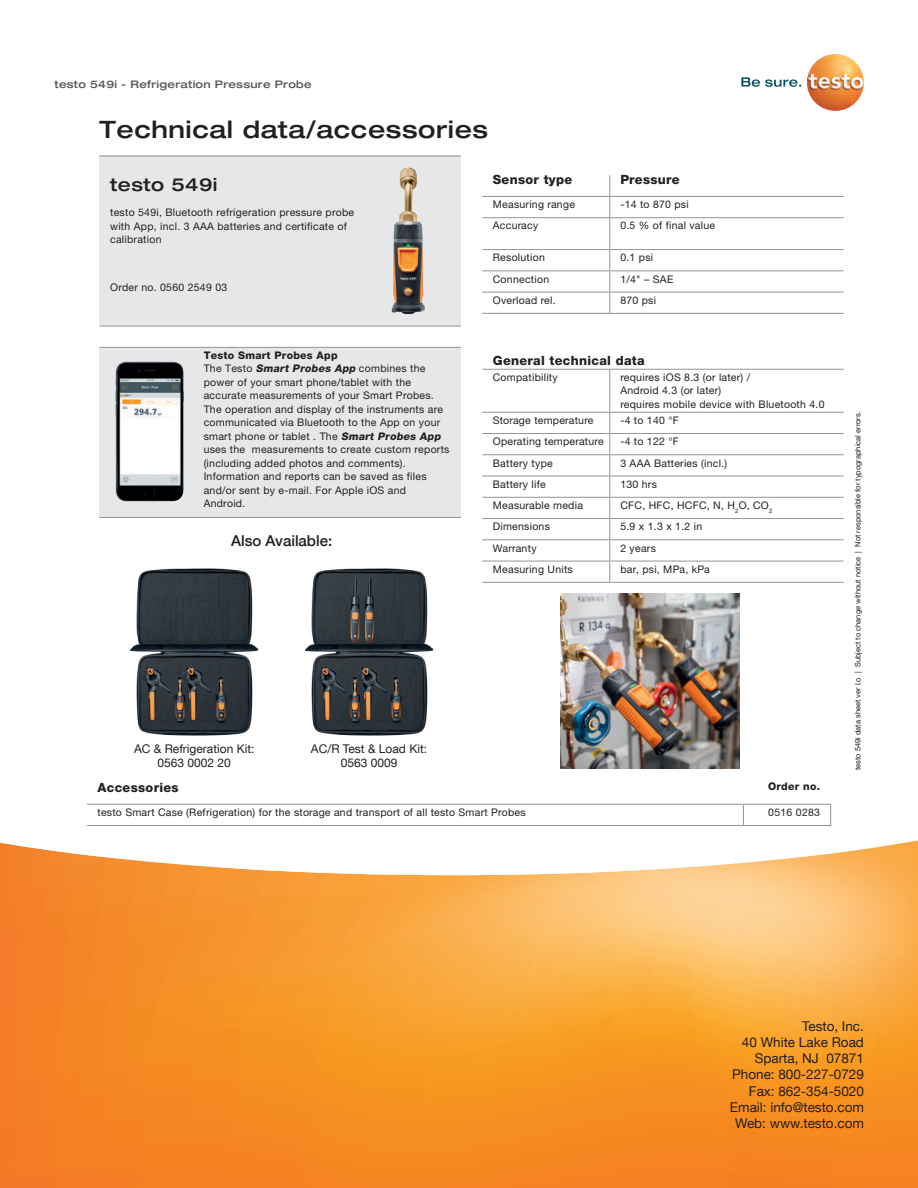
<style>
.page{position:relative;width:918px;height:1188px;background:#fff}
.page>*{position:absolute;margin:0;border:0;box-sizing:border-box;transform-origin:0 0}
.t1{font:500 expanded 24px "Helvetica Neue LTW1 G";letter-spacing:.025em;color:#231f20}
.t2{font:500 expanded 18px "Helvetica Neue LTW1 G";letter-spacing:.025em;color:#231f20}
.t3{font:500 15px "Helvetica Neue LT Com";color:#231f20}
.t4{font:13.5px/16.2px "Helvetica Neue LT Com";color:#231f20;text-align:right}
.t5{font:800 12.75px "Helvetica Neue LTW1 G";letter-spacing:.025em;color:#231f20}
.t6{font:12px/14.4px "Helvetica Neue LT Com";color:#231f20;text-align:center}
.t7{font:10.5px/13.5px "Helvetica Neue LTW1 G";letter-spacing:.025em;color:#231f20}
.t8{font:500 expanded 10.5px "Helvetica Neue LTW1 G";letter-spacing:.025em;color:#57585a}
.t9{font:800 10.5px "Helvetica Neue LTW1 G";letter-spacing:.025em;color:#231f20}
.t10{font:7.5px "Helvetica Neue LT Com";color:#231f20}
.s1{font-weight:800}
.s2{font-weight:800;font-style:italic}
</style>
<div class="page">
<svg style="left:0;top:840px;width:918px;height:348px;background:#f7a043"></svg>
<div style="left:99px;top:347px;width:362px;height:170px;background:#e6e7e9"></div>
<div style="left:99px;top:156px;width:362px;height:170px;background:#e6e7e9"></div>
<hr style="left:99px;top:156px;width:362px;height:1px;background:#939598">
<hr style="left:99px;top:326px;width:362px;height:1px;background:#939598">
<hr style="left:99px;top:347px;width:362px;height:1px;background:#939598">
<hr style="left:99px;top:517px;width:362px;height:1px;background:#939598">
<img style="left:115px;top:361px;width:69px;height:140px">
<svg style="left:609px;top:175px;width:1px;height:42px"></svg>
<hr style="left:609px;top:218px;width:1px;height:31px;background:#939598">
<svg style="left:609px;top:250px;width:1px;height:63px"></svg>
<hr style="left:482px;top:369px;width:128px;height:1px;background:#939598">
<hr style="left:610px;top:369px;width:234px;height:1px;background:#939598">
<hr style="left:609px;top:370px;width:1px;height:42px;background:#939598">
<hr style="left:482px;top:412px;width:128px;height:1px;background:#939598">
<hr style="left:610px;top:412px;width:234px;height:1px;background:#939598">
<hr style="left:482px;top:433px;width:128px;height:1px;background:#939598">
<hr style="left:610px;top:433px;width:234px;height:1px;background:#939598">
<hr style="left:482px;top:454px;width:128px;height:1px;background:#939598">
<hr style="left:610px;top:454px;width:234px;height:1px;background:#939598">
<hr style="left:482px;top:476px;width:128px;height:1px;background:#939598">
<hr style="left:610px;top:476px;width:234px;height:1px;background:#939598">
<hr style="left:482px;top:497px;width:128px;height:1px;background:#939598">
<hr style="left:610px;top:497px;width:234px;height:1px;background:#939598">
<hr style="left:482px;top:518px;width:128px;height:1px;background:#939598">
<hr style="left:610px;top:518px;width:234px;height:1px;background:#939598">
<hr style="left:482px;top:539px;width:128px;height:1px;background:#939598">
<hr style="left:610px;top:539px;width:234px;height:1px;background:#939598">
<svg style="left:609px;top:413px;width:1px;height:169px"></svg>
<hr style="left:482px;top:196px;width:128px;height:1px;background:#939598">
<hr style="left:610px;top:196px;width:234px;height:1px;background:#939598">
<hr style="left:482px;top:217px;width:128px;height:1px;background:#939598">
<hr style="left:610px;top:217px;width:234px;height:1px;background:#939598">
<hr style="left:482px;top:249px;width:128px;height:1px;background:#939598">
<hr style="left:610px;top:249px;width:234px;height:1px;background:#939598">
<hr style="left:482px;top:270px;width:128px;height:1px;background:#939598">
<hr style="left:610px;top:270px;width:234px;height:1px;background:#939598">
<hr style="left:482px;top:292px;width:128px;height:1px;background:#939598">
<hr style="left:610px;top:292px;width:234px;height:1px;background:#939598">
<hr style="left:482px;top:313px;width:128px;height:1px;background:#939598">
<hr style="left:610px;top:313px;width:234px;height:1px;background:#939598">
<hr style="left:482px;top:561px;width:128px;height:1px;background:#939598">
<hr style="left:610px;top:561px;width:234px;height:1px;background:#939598">
<hr style="left:482px;top:582px;width:128px;height:1px;background:#939598">
<hr style="left:610px;top:582px;width:234px;height:1px;background:#939598">
<svg style="left:741px;top:77px;width:60px;height:10px"></svg>
<img style="left:807px;top:54px;width:57px;height:57px;border-radius:28px">
<img style="left:391px;top:167px;width:34px;height:148px">
<img style="left:560px;top:593px;width:179px;height:176px">
<hr style="left:87px;top:804px;width:656px;height:1px;background:#939598">
<hr style="left:743px;top:804px;width:88px;height:1px;background:#939598">
<svg style="left:743px;top:805px;width:1px;height:20px"></svg>
<svg style="left:830px;top:805px;width:1px;height:20px"></svg>
<hr style="left:87px;top:825px;width:656px;height:1px;background:#939598">
<hr style="left:743px;top:825px;width:88px;height:1px;background:#939598">
<img style="left:130px;top:568px;width:129px;height:168px">
<img style="left:305px;top:568px;width:129px;height:168px">
<p class="t8" style="left:54px;top:78px;width:259px">testo 549i - Refrigeration Pressure Probe</p>
<h1 class="t1" style="left:99px;top:114px;width:390px">Technical data/accessories</h1>
<h2 class="t2" style="left:110px;top:173px;width:109px">testo 549i</h2>
<p class="t7" style="left:110px;top:206px;width:246px">testo 549i, Bluetooth refrigeration pressure probe with App, incl. 3 AAA batteries and certificate of calibration</p>
<p class="t7" style="left:110px;top:280px;width:119px">Order no. 0560 2549 03</p>
<p class="t5" style="left:493px;top:172px;width:81px">Sensor type</p>
<p class="t5" style="left:620px;top:172px;width:61px">Pressure</p>
<p class="t7" style="left:493px;top:198px;width:84px">Measuring range</p>
<p class="t7" style="left:620px;top:198px;width:70px">-14 to 870 psi</p>
<p class="t7" style="left:493px;top:219px;width:47px">Accuracy</p>
<p class="t7" style="left:620px;top:219px;width:96px">0.5 % of final value</p>
<p class="t7" style="left:493px;top:251px;width:54px">Resolution</p>
<p class="t7" style="left:620px;top:251px;width:34px">0.1 psi</p>
<p class="t7" style="left:493px;top:272px;width:58px">Connection</p>
<p class="t7" style="left:620px;top:272px;width:55px">1/4" – SAE</p>
<p class="t7" style="left:493px;top:293px;width:64px">Overload rel.</p>
<p class="t7" style="left:620px;top:293px;width:37px">870 psi</p>
<p class="t7" style="left:204px;top:348px;width:247px"><span class="s1">Testo Smart Probes App<br></span>The Testo <span class="s2">Smart Probes App</span> combines the power of your smart phone/tablet with the accurate measurements of your Smart Probes.<br>The operation and display of the instruments are communicated via Bluetooth to the App on your smart phone or tablet . The <span class="s2">Smart Probes App </span>uses the measurements to create custom reports (including added photos and comments).<br>Information and reports can be saved as files and/or sent by e-mail. For Apple iOS and Android.</p>
<h3 class="t3" style="left:231px;top:532px;width:103px">Also Available:</h3>
<p class="t5" style="left:493px;top:353px;width:154px">General technical data</p>
<p class="t7" style="left:493px;top:370px;width:66px">Compatibility</p>
<p class="t7" style="left:620px;top:370px;width:206px">requires iOS 8.3 (or later) /<br>Android 4.3 (or later)<br>requires mobile device with Bluetooth 4.0</p>
<p class="t7" style="left:493px;top:413px;width:102px">Storage temperature</p>
<p class="t7" style="left:620px;top:413px;width:60px">-4 to 140 °F</p>
<p class="t7" style="left:493px;top:435px;width:113px">Operating temperature</p>
<p class="t7" style="left:620px;top:435px;width:60px">-4 to 122 °F</p>
<p class="t7" style="left:493px;top:456px;width:61px">Battery type</p>
<p class="t7" style="left:620px;top:456px;width:108px">3 AAA Batteries (incl.)</p>
<p class="t7" style="left:493px;top:477px;width:54px">Battery life</p>
<p class="t7" style="left:620px;top:477px;width:38px">130 hrs</p>
<p class="t7" style="left:493px;top:498px;width:92px">Measurable media</p>
<p class="t7" style="left:620px;top:498px;width:154px">CFC, HFC, HCFC, N, H<sub>2</sub>O, CO<sub>2</sub></p>
<p class="t7" style="left:493px;top:520px;width:59px">Dimensions</p>
<p class="t7" style="left:620px;top:520px;width:83px">5.9 x 1.3 x 1.2 in</p>
<p class="t7" style="left:493px;top:541px;width:45px">Warranty</p>
<p class="t7" style="left:620px;top:541px;width:37px">2 years</p>
<p class="t7" style="left:493px;top:562px;width:82px">Measuring Units</p>
<p class="t7" style="left:620px;top:562px;width:91px">bar, psi, MPa, kPa</p>
<p class="t6" style="left:134px;top:741px;width:122px">AC &amp; Refrigeration Kit:<br>0563 0002 20</p>
<p class="t6" style="left:311px;top:741px;width:118px">AC/R Test &amp; Load Kit:<br>0563 0009</p>
<p class="t5" style="left:98px;top:780px;width:83px">Accessories</p>
<p class="t9" style="left:768px;top:781px;width:53px">Order no.</p>
<p class="t7" style="left:98px;top:805px;width:430px">testo Smart Case (Refrigeration) for the storage and transport of all testo Smart Probes</p>
<p class="t7" style="left:768px;top:805px;width:53px">0516 0283</p>
<p class="t10" style="left:853px;top:770px;width:360px;rotate:-90deg">testo 549i data sheet ver l.o | Subject to change without notice | Not responsible for typographical errors.</p>
<p class="t4" style="left:730px;top:1018px;width:136px">Testo, Inc.<br>40 White Lake Road<br>Sparta, NJ 07871<br>Phone: 800-227-0729<br>Fax: 862-354-5020<br>Email: info@testo.com<br>Web: www.testo.com</p>
</div>
